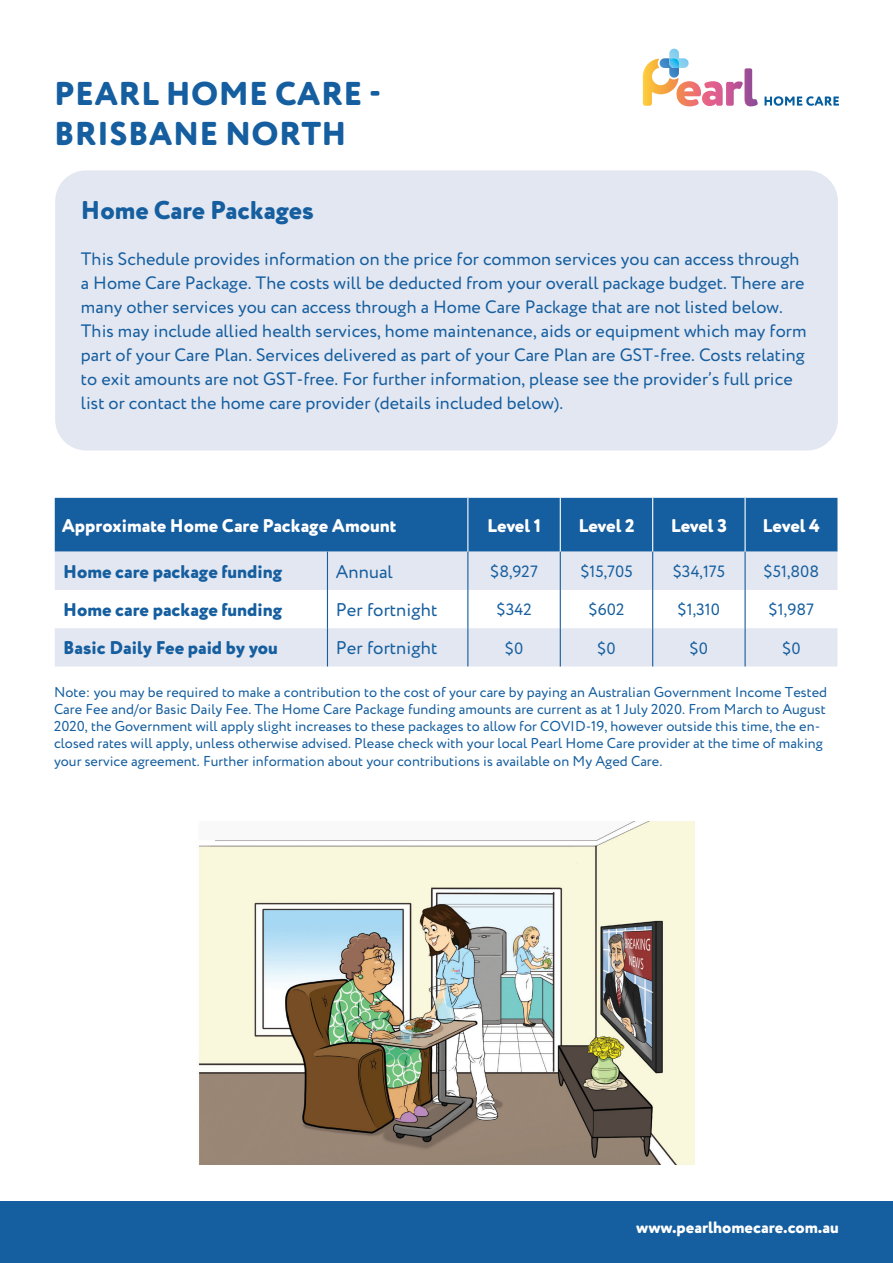
<style>
.page{position:relative;width:893px;height:1263px;background:#fff}
.page>*{position:absolute;margin:0;border:0;box-sizing:border-box;transform-origin:0 0}
.t1{font:800 33px/39.6px "Circe Rounded";letter-spacing:.01em;color:#155e9f}
.t2{font:800 25.8px "Circe Rounded";color:#155e9f}
.t3{font:800 18.45px "Circe Rounded";color:#155e9f}
.t4{font:800 18.45px "Circe Rounded";color:#fff}
.t5{font:18.45px "Circe Rounded";color:#155e9f}
.body{font:18px/24px "Circe Rounded";color:#155e9f}
.t6{font:800 16.5px "Circe Rounded";color:#fff}
.t7{font:16.35px "Circe Rounded";color:#155e9f}
.t8{font:14.25px/17.2px "Circe Rounded";color:#155e9f}
</style>
<div class="page">
<div style="left:0;top:1201px;width:893px;height:62px;background:#155e9f"></div>
<svg style="left:764px;top:96px;width:75px;height:10px"></svg>
<svg style="left:643px;top:49px;width:115px;height:57px"></svg>
<div style="left:55px;top:170px;width:783px;height:280px;background:#e3e7f1;border-radius:31px"></div>
<div style="left:55px;top:498px;width:782px;height:54px;background:#155e9f"></div>
<svg style="left:55px;top:552px;width:782px;height:114px;fill:#e3e7f1"></svg>
<hr style="left:467px;top:498px;width:1px;height:54px;background:#fff">
<hr style="left:560px;top:498px;width:1px;height:54px;background:#fff">
<hr style="left:652px;top:498px;width:1px;height:54px;background:#fff">
<hr style="left:744px;top:498px;width:2px;height:54px;background:#fff">
<hr style="left:327px;top:552px;width:1px;height:38px;background:#155e9f">
<hr style="left:467px;top:552px;width:1px;height:38px;background:#155e9f">
<hr style="left:560px;top:552px;width:1px;height:38px;background:#155e9f">
<hr style="left:652px;top:552px;width:1px;height:38px;background:#155e9f">
<hr style="left:744px;top:552px;width:2px;height:38px;background:#155e9f">
<hr style="left:327px;top:590px;width:1px;height:38px;background:#155e9f">
<hr style="left:467px;top:590px;width:1px;height:38px;background:#155e9f">
<hr style="left:560px;top:590px;width:1px;height:38px;background:#155e9f">
<hr style="left:652px;top:590px;width:1px;height:38px;background:#155e9f">
<hr style="left:744px;top:590px;width:2px;height:38px;background:#155e9f">
<hr style="left:327px;top:628px;width:1px;height:38px;background:#155e9f">
<hr style="left:467px;top:628px;width:1px;height:38px;background:#155e9f">
<hr style="left:560px;top:628px;width:1px;height:38px;background:#155e9f">
<hr style="left:652px;top:628px;width:1px;height:38px;background:#155e9f">
<hr style="left:744px;top:628px;width:2px;height:38px;background:#155e9f">
<img style="left:199px;top:821px;width:496px;height:344px">
<p class="t1" style="left:54px;top:75px;width:329px">PEARL HOME CARE -<br>BRISBANE NORTH</p>
<p class="t2" style="left:81px;top:194px;width:234px">Home Care Packages</p>
<p class="body" style="left:81px;top:248px;width:727px">This Schedule provides information on the price for common services you can access through a Home Care Package. The costs will be deducted from your overall package budget. There are many other services you can access through a Home Care Package that are not listed below.<br>This may include allied health services, home maintenance, aids or equipment which may form part of your Care Plan. Services delivered as part of your Care Plan are GST-free. Costs relating to exit amounts are not GST-free. For further information, please see the provider’s full price list or contact the home care provider (details included below).</p>
<p class="t4" style="left:62px;top:514px;width:336px">Approximate Home Care Package Amount</p>
<p class="t4" style="left:487px;top:514px;width:55px">Level 1</p>
<p class="t4" style="left:578px;top:514px;width:58px">Level 2</p>
<p class="t4" style="left:671px;top:514px;width:58px">Level 3</p>
<p class="t4" style="left:763px;top:514px;width:59px">Level 4</p>
<p class="t3" style="left:63px;top:560px;width:220px">Home care package funding</p>
<p class="t5" style="left:336px;top:561px;width:58px">Annual</p>
<p class="t7" style="left:490px;top:562px;width:49px">$8,927</p>
<p class="t7" style="left:580px;top:562px;width:54px">$15,705</p>
<p class="t7" style="left:673px;top:562px;width:54px">$34,175</p>
<p class="t7" style="left:763px;top:562px;width:57px">$51,808</p>
<p class="t3" style="left:63px;top:598px;width:220px">Home care package funding</p>
<p class="t5" style="left:336px;top:599px;width:103px">Per fortnight</p>
<p class="t7" style="left:496px;top:600px;width:37px">$342</p>
<p class="t7" style="left:588px;top:600px;width:38px">$602</p>
<p class="t7" style="left:678px;top:600px;width:44px">$1,310</p>
<p class="t7" style="left:769px;top:600px;width:47px">$1,987</p>
<p class="t3" style="left:63px;top:637px;width:216px">Basic Daily Fee paid by you</p>
<p class="t5" style="left:336px;top:637px;width:103px">Per fortnight</p>
<p class="t7" style="left:505px;top:639px;width:20px">$0</p>
<p class="t7" style="left:597px;top:639px;width:20px">$0</p>
<p class="t7" style="left:690px;top:639px;width:20px">$0</p>
<p class="t7" style="left:782px;top:639px;width:20px">$0</p>
<p class="t8" style="left:54px;top:684px;width:775px">Note: you may be required to make a contribution to the cost of your care by paying an Australian Government Income Tested Care Fee and/or Basic Daily Fee. The Home Care Package funding amounts are current as at 1 July 2020. From March to August 2020, the Government will apply slight increases to these packages to allow for COVID-19, however outside this time, the en&shy;closed rates will apply, unless otherwise advised. Please check with your local Pearl Home Care provider at the time of making your service agreement. Further information about your contributions is available on My Aged Care.</p>
<p class="t6" style="left:636px;top:1217px;width:204px">www.pearlhomecare.com.au</p>
</div>
